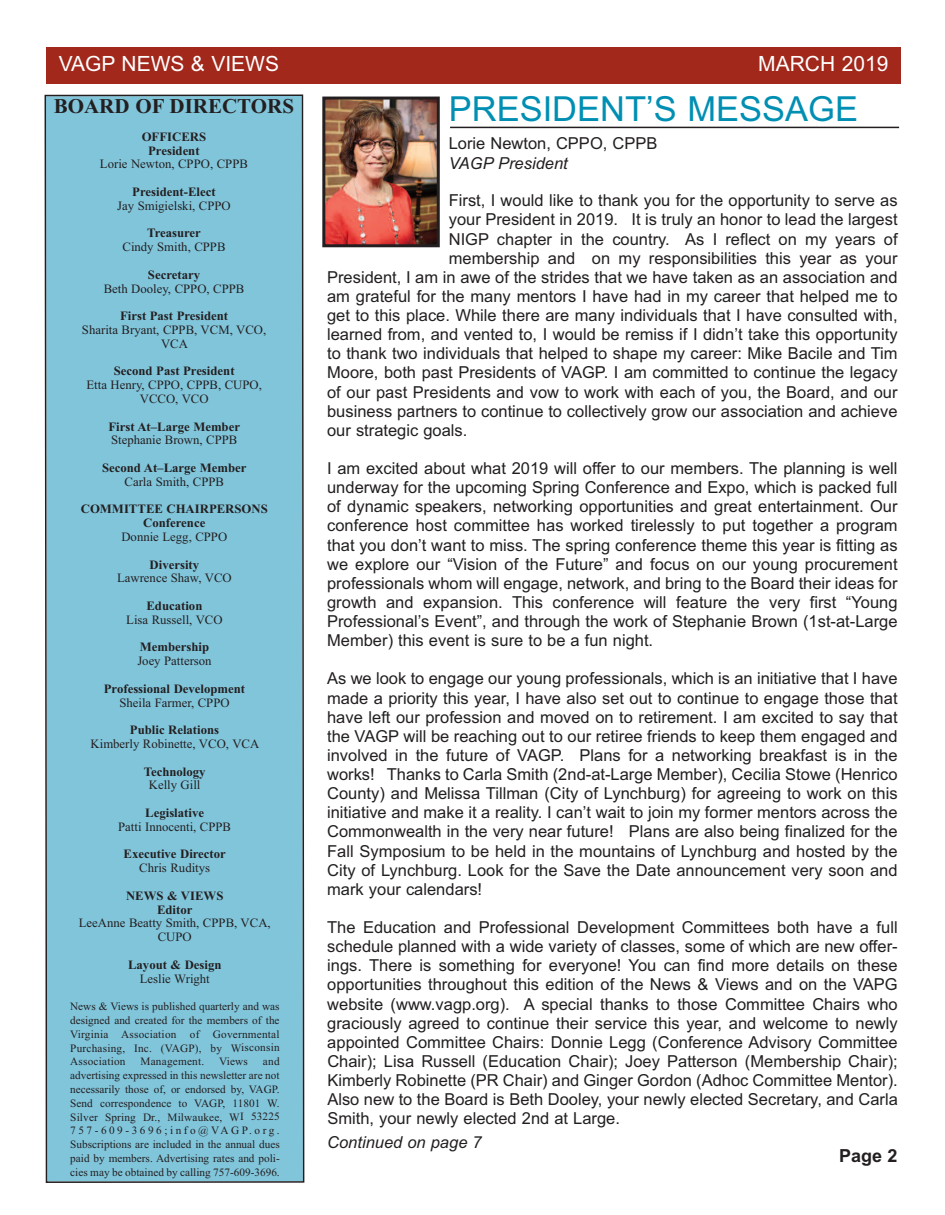
<style>
.page{position:relative;width:945px;height:1215px;background:#fff}
.page>*{position:absolute;margin:0;border:0;box-sizing:border-box;transform-origin:0 0}
.t1{font:34.5px "Arial";color:#008fb3}
.t2{font:21px "Arial";color:#fff}
.t3{font:700 21px "Times New Roman";color:#231f20}
.t4{font:700 18px "Arial";color:#231f20}
.t5{font:16.5px/19.2px "Arial";color:#231f20;text-align:justify}
.t6{font:italic 16.5px "Arial";color:#231f20}
.t7{font:12.75px/13.8px "Times New Roman";color:#231f20;text-align:center}
.t8{font:700 12.75px/13.8px "Times New Roman";color:#231f20;text-align:center}
.t9{font:11.25px/13.8px "Times New Roman";letter-spacing:.02em;color:#231f20;text-align:justify}
</style>
<div class="page">
<div style="left:46px;top:47px;width:855px;height:36px;background:#a1281b"></div>
<div style="left:44px;top:94px;width:261px;height:1089px;background:#81c5db"></div>
<hr style="left:450px;top:127px;width:449px;height:1px;background:#231f20">
<img style="left:326px;top:101px;width:110px;height:142px">
<div style="left:322px;top:97px;width:118px;height:150px;border:3px solid #231f20"></div>
<p class="t2" style="left:59px;top:51px;width:222px">VAGP NEWS &amp; VIEWS</p>
<p class="t2" style="left:758px;top:51px;width:132px">MARCH 2019</p>
<p class="t3" style="left:54px;top:94px;width:242px">BOARD OF DIRECTORS</p>
<p class="t8" style="left:142px;top:129px;width:66px">OFFICERS<br>President</p>
<p class="t7" style="left:100px;top:157px;width:149px">Lorie Newton, CPPO, CPPB</p>
<p class="t8" style="left:132px;top:185px;width:85px">President-Elect</p>
<p class="t7" style="left:117px;top:198px;width:115px">Jay Smigielski, CPPO</p>
<p class="t8" style="left:147px;top:226px;width:55px">Treasurer</p>
<p class="t7" style="left:123px;top:240px;width:105px">Cindy Smith, CPPB</p>
<p class="t8" style="left:148px;top:267px;width:54px">Secretary</p>
<p class="t7" style="left:104px;top:281px;width:142px">Beth Dooley, CPPO, CPPB</p>
<p class="t8" style="left:120px;top:309px;width:110px">First Past President</p>
<p class="t7" style="left:82px;top:323px;width:186px">Sharita Bryant, CPPB, VCM, VCO,<br>VCA</p>
<p class="t8" style="left:114px;top:364px;width:122px">Second Past President</p>
<p class="t7" style="left:86px;top:378px;width:177px">Etta Henry, CPPO, CPPB, CUPO,<br>VCCO, VCO</p>
<p class="t8" style="left:108px;top:419px;width:133px">First At–Large Member</p>
<p class="t7" style="left:111px;top:433px;width:128px">Stephanie Brown, CPPB</p>
<p class="t8" style="left:102px;top:461px;width:146px">Second At–Large Member</p>
<p class="t7" style="left:125px;top:474px;width:101px">Carla Smith, CPPB</p>
<p class="t8" style="left:81px;top:502px;width:189px">COMMITTEE CHAIRPERSONS<br>Conference</p>
<p class="t7" style="left:121px;top:530px;width:107px">Donnie Legg, CPPO</p>
<p class="t8" style="left:150px;top:557px;width:51px">Diversity</p>
<p class="t7" style="left:117px;top:571px;width:116px">Lawrence Shaw, VCO</p>
<p class="t8" style="left:146px;top:599px;width:57px">Education</p>
<p class="t7" style="left:126px;top:612px;width:98px">Lisa Russell, VCO</p>
<p class="t8" style="left:140px;top:640px;width:71px">Membership</p>
<p class="t7" style="left:137px;top:654px;width:76px">Joey Patterson</p>
<p class="t8" style="left:104px;top:681px;width:143px">Professional Development</p>
<p class="t7" style="left:119px;top:695px;width:112px">Sheila Farmer, CPPO</p>
<p class="t8" style="left:130px;top:723px;width:91px">Public Relations</p>
<p class="t7" style="left:91px;top:737px;width:170px">Kimberly Robinette, VCO, VCA</p>
<p class="t8" style="left:144px;top:764px;width:63px">Technology</p>
<p class="t7" style="left:149px;top:778px;width:53px">Kelly Gill</p>
<p class="t8" style="left:145px;top:806px;width:60px">Legislative</p>
<p class="t7" style="left:118px;top:819px;width:114px">Patti Innocenti, CPPB</p>
<p class="t8" style="left:124px;top:847px;width:104px">Executive Director</p>
<p class="t7" style="left:139px;top:861px;width:72px">Chris Ruditys</p>
<p class="t8" style="left:126px;top:888px;width:99px">NEWS &amp; VIEWS<br>Editor</p>
<p class="t7" style="left:79px;top:916px;width:193px">LeeAnne Beatty Smith, CPPB, VCA,<br>CUPO</p>
<p class="t8" style="left:128px;top:957px;width:95px">Layout &amp; Design</p>
<p class="t7" style="left:140px;top:971px;width:72px">Leslie Wright</p>
<p class="t9" style="left:70px;top:999px;width:211px">News &amp; Views is published quarterly and was designed and created for the members of the Virginia Association of Governmental Purchasing, Inc. (VAGP), by Wisconsin Association</p>
<p class="t9" style="left:70px;top:1054px;width:211px;text-indent:193px">and advertising expressed in this newsletter are not necessarily those of, or endorsed by, VAGP.<br>Send correspondence to VAGP, 11801 W.<br>Silver Spring Dr., Milwaukee, WI 53225<br>757-609-3696;info@VAGP.org.<br>Subscriptions are included in the annual dues paid by members. Advertising rates and poli&shy;cies may be obtained by calling 757-609-3696.</p>
<p class="t9" style="left:141px;top:1055px;width:65px">Management.</p>
<p class="t9" style="left:219px;top:1055px;width:30px">Views</p>
<h1 class="t1" style="left:449px;top:89px;width:411px">PRESIDENT’S MESSAGE</h1>
<p class="t5" style="left:449px;top:134px;width:210px">Lorie Newton, CPPO, CPPB</p>
<p class="t6" style="left:449px;top:154px;width:121px">VAGP President</p>
<p class="t5" style="left:449px;top:191px;width:450px">First, I would like to thank you for the opportunity to serve as</p>
<p class="t5" style="left:449px;top:210px;width:450px">your President in 2019. It is truly an honor to lead the largest</p>
<p class="t5" style="left:449px;top:229px;width:450px">NIGP chapter in the country. As I reflect on my years of</p>
<p class="t5" style="left:449px;top:248px;width:450px">membership and on my responsibilities this year as your</p>
<p class="t5" style="left:327px;top:268px;width:572px">President, I am in awe of the strides that we have taken as an association and</p>
<p class="t5" style="left:327px;top:287px;width:572px">am grateful for the many mentors I have had in my career that helped me to</p>
<p class="t5" style="left:327px;top:306px;width:572px">get to this place. While there are many individuals that I have consulted with,</p>
<p class="t5" style="left:327px;top:325px;width:572px">learned from, and vented to, I would be remiss if I didn’t take this opportunity</p>
<p class="t5" style="left:327px;top:344px;width:572px">to thank two individuals that helped to shape my career: Mike Bacile and Tim</p>
<p class="t5" style="left:327px;top:363px;width:572px">Moore, both past Presidents of VAGP. I am committed to continue the legacy</p>
<p class="t5" style="left:327px;top:382px;width:572px">of our past Presidents and vow to work with each of you, the Board, and our</p>
<p class="t5" style="left:327px;top:401px;width:572px">business partners to continue to collectively grow our association and achieve</p>
<p class="t5" style="left:327px;top:421px;width:142px">our strategic goals.</p>
<p class="t5" style="left:327px;top:459px;width:572px">I am excited about what 2019 will offer to our members. The planning is well underway for the upcoming Spring Conference and Expo, which is packed full of dynamic speakers, networking opportunities and great entertainment. Our conference host committee has worked tirelessly to put together a program that you don’t want to miss. The spring conference theme this year is fitting as we explore our “Vision of the Future” and focus on our young procurement professionals whom will engage, network, and bring to the Board their ideas for growth and expansion. This conference will feature the very first “Young Professional’s Event”, and through the work of Stephanie Brown (1st-at-Large Member) this event is sure to be a fun night.</p>
<p class="t5" style="left:327px;top:669px;width:572px">As we look to engage our young professionals, which is an initiative that I have made a priority this year, I have also set out to continue to engage those that have left our profession and moved on to retirement. I am excited to say that the VAGP will be reaching out to our retiree friends to keep them engaged and involved in the future of VAGP. Plans for a networking breakfast is in the works! Thanks to Carla Smith (2nd-at-Large Member), Cecilia Stowe (Henrico County) and Melissa Tillman (City of Lynchburg) for agreeing to work on this initiative and make it a reality. I can’t wait to join my former mentors across the Commonwealth in the very near future! Plans are also being finalized for the Fall Symposium to be held in the mountains of Lynchburg and hosted by the City of Lynchburg. Look for the Save the Date announcement very soon and mark your calendars!</p>
<p class="t5" style="left:327px;top:918px;width:572px">The Education and Professional Development Committees both have a full schedule planned with a wide variety of classes, some of which are new offer&shy;ings. There is something for everyone! You can find more details on these opportunities throughout this edition of the News &amp; Views and on the VAPG website (www.vagp.org). A special thanks to those Committee Chairs who graciously agreed to continue their service this year, and welcome to newly appointed Committee Chairs: Donnie Legg (Conference Advisory Committee Chair); Lisa Russell (Education Chair); Joey Patterson (Membership Chair); Kimberly Robinette (PR Chair) and Ginger Gordon (Adhoc Committee Mentor).<br>Also new to the Board is Beth Dooley, your newly elected Secretary, and Carla Smith, your newly elected 2nd at Large.</p>
<p class="t6" style="left:327px;top:1132px;width:156px">Continued on page 7</p>
<p class="t4" style="left:839px;top:1145px;width:60px">Page 2</p>
</div>
